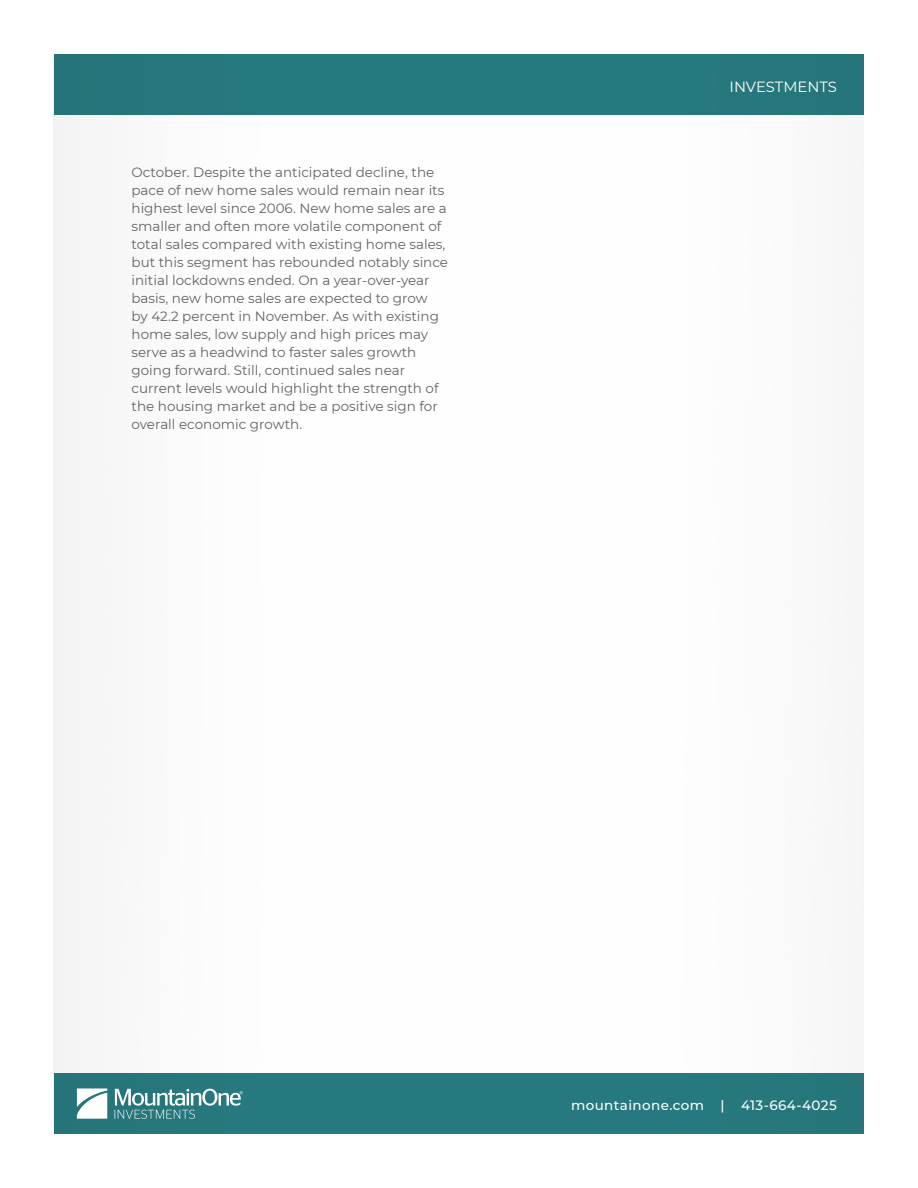
<style>
.page{position:relative;width:918px;height:1188px;background:#fff}
.page>*{position:absolute;margin:0;border:0;box-sizing:border-box;transform-origin:0 0}
.t1{font:14.85px "Montserrat";color:#fff}
.Bullets_2{font:13.5px/18px "Montserrat";color:#636366}
.t2{font:500 13.5px "Montserrat";letter-spacing:.03em;color:#fff}
</style>
<div class="page">
<div style="left:54px;top:1073px;width:810px;height:61px;background:#277a7f"></div>
<div style="left:54px;top:54px;width:810px;height:61px;background:#277a7f"></div>
<svg style="left:77px;top:1088px;width:30px;height:31px"></svg>
<svg style="left:115px;top:1089px;width:128px;height:30px"></svg>
<p class="Bullets_2" style="left:132px;top:163px;width:318px">October. Despite the anticipated decline, the pace of new home sales would remain near its highest level since 2006. New home sales are a smaller and often more volatile component of total sales compared with existing home sales, but this segment has rebounded notably since initial lockdowns ended. On a year-over-year basis, new home sales are expected to grow<br>by 42.2 percent in November. As with existing home sales, low supply and high prices may serve as a headwind to faster sales growth going forward. Still, continued sales near current levels would highlight the strength of the housing market and be a positive sign for overall economic growth.</p>
<p class="t1" style="left:730px;top:76px;width:109px">INVESTMENTS</p>
<p class="t2" style="left:571px;top:1096px;width:267px">mountainone.com | 413-664-4025</p>
</div>
